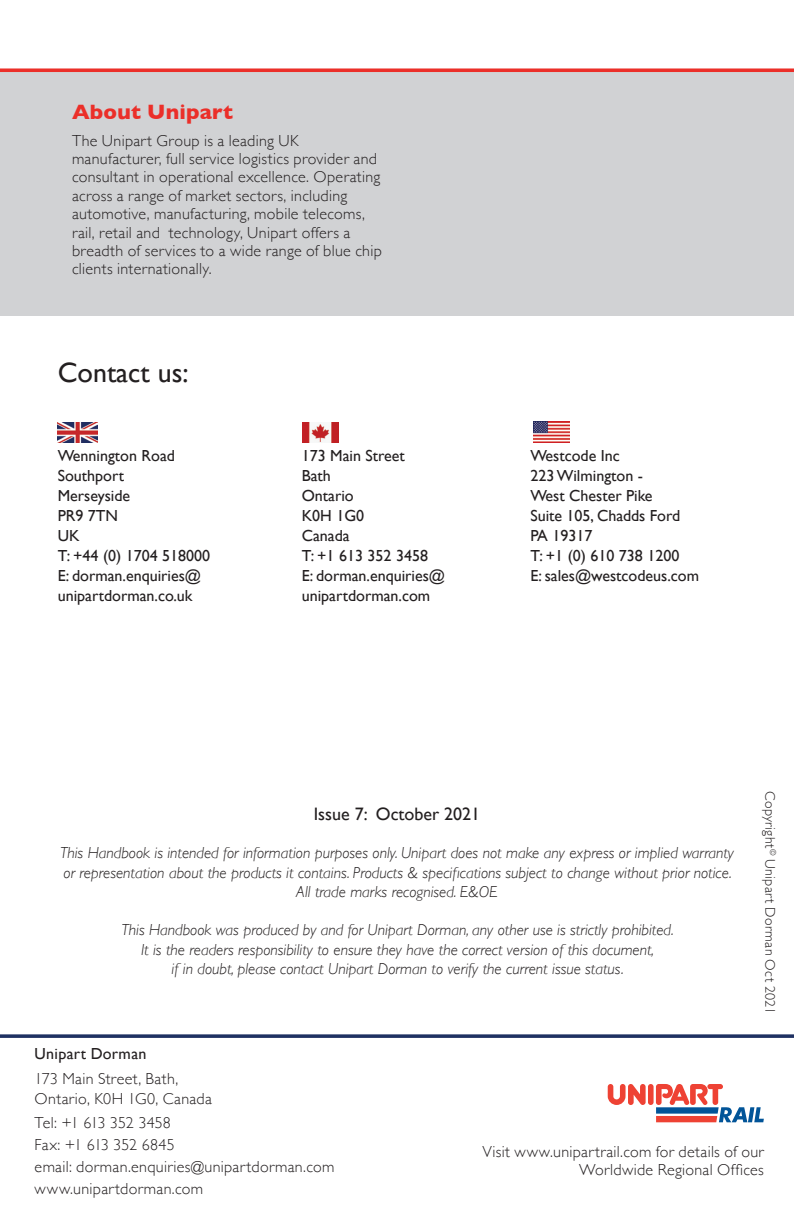
<style>
.page{position:relative;width:794px;height:1225px;background:#fff}
.page>*{position:absolute;margin:0;border:0;box-sizing:border-box;transform-origin:0 0}
.t1{font:28px "Gill Sans";color:#231f20}
.t2{font:700 21.2px "Gill Sans";letter-spacing:.01em;color:#eb2f29}
.t3{font:18px "Gill Sans";color:#231f20}
.t4{font:300 16px/18.4px "Gill Sans";letter-spacing:.02em;color:#231f20}
.t5{font:italic 300 16px/19.2px "Gill Sans";color:#231f20;text-align:center}
.t6{font:16px/20px "Gill Sans";color:#231f20}
.t7{font:16px "Gill Sans";letter-spacing:.02em;color:#231f20}
.t8{font:300 14px "Gill Sans";letter-spacing:.025em;color:#231f20}
</style>
<div class="page">
<svg style="left:0;top:1034px;width:794px;height:4px;background:#384873"></svg>
<svg style="left:608px;top:1084px;width:156px;height:38px"></svg>
<div style="left:0;top:70px;width:794px;height:245px;background:#d1d2d4"></div>
<svg style="left:0;top:68px;width:794px;height:4px;background:#ed4842"></svg>
<img style="left:58px;top:422px;width:40px;height:21px">
<img style="left:302px;top:422px;width:36px;height:21px">
<img style="left:533px;top:422px;width:36px;height:20px">
<h2 class="t2" style="left:72px;top:95px;width:163px">About Unipart</h2>
<p class="t4" style="left:72px;top:130px;width:311px">The Unipart Group is a leading UK manufacturer, full service logistics provider and consultant in operational excellence. Operating across a range of market sectors, including automotive, manufacturing, mobile telecoms, rail, retail and technology, Unipart offers a breadth of services to a wide range of blue chip clients internationally.</p>
<h1 class="t1" style="left:58px;top:356px;width:132px">Contact us:</h1>
<p class="t6" style="left:58px;top:445px;width:154px">Wennington Road<br>Southport<br>Merseyside<br>PR9 7TN<br>UK<br>T: +44 (0) 1704 518000<br>E: dorman.enquiries@ unipartdorman.co.uk</p>
<p class="t6" style="left:302px;top:445px;width:145px">173 Main Street<br>Bath<br>Ontario<br>K0H 1G0<br>Canada<br>T: +1 613 352 3458<br>E: dorman.enquiries@ unipartdorman.com</p>
<p class="t6" style="left:530px;top:445px;width:170px">Westcode Inc<br>223 Wilmington -<br>West Chester Pike<br>Suite 105, Chadds Ford<br>PA 19317<br>T: +1 (0) 610 738 1200<br>E: sales@westcodeus.com</p>
<p class="t3" style="left:314px;top:803px;width:168px">Issue 7: October 2021</p>
<p class="t5" style="left:60px;top:843px;width:675px">This Handbook is intended for information purposes only. Unipart does not make any express or implied warranty or representation about the products it contains. Products &amp; specifications subject to change without prior notice.<br>All trade marks recognised. E&amp;OE</p>
<p class="t5" style="left:121px;top:920px;width:554px">This Handbook was produced by and for Unipart Dorman, any other use is strictly prohibited.<br>It is the readers responsibility to ensure they have the correct version of this document,<br>if in doubt, please contact Unipart Dorman to verify the current issue status.</p>
<p class="t8" style="left:781px;top:791px;width:224px;rotate:90deg">Copyright<sup>©</sup> Unipart Dorman Oct 2021</p>
<p class="t7" style="left:35px;top:1044px;width:113px">Unipart Dorman</p>
<p class="t4" style="left:35px;top:1067px;width:179px;line-height:20px">173 Main Street, Bath,<br>Ontario, K0H 1G0, Canada</p>
<p class="t4" style="left:35px;top:1110px;width:301px;line-height:22px">Tel: +1 613 352 3458<br>Fax: +1 613 352 6845<br>email: dorman.enquiries@unipartdorman.com www.unipartdorman.com</p>
<p class="t4" style="left:482px;top:1142px;width:283px;text-align:right">Visit www.unipartrail.com for details of our<br>Worldwide Regional Offices</p>
</div>
